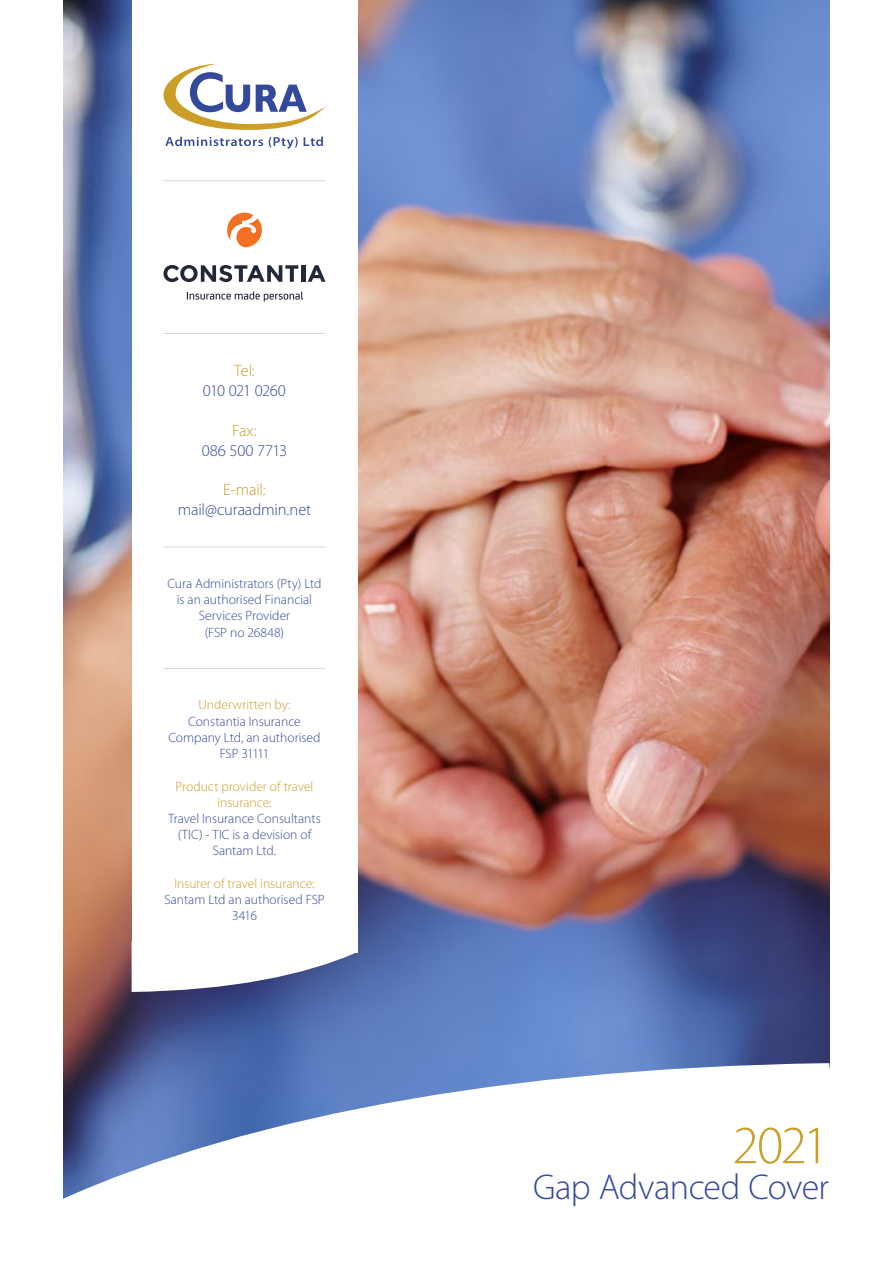
<style>
.page{position:relative;width:893px;height:1263px;background:#fff}
.page>*{position:absolute;margin:0;border:0;box-sizing:border-box;transform-origin:0 0}
.t1{font:300 54px "Myriad Pro";color:#cb9e27}
.t2{font:300 36px "Myriad Pro";letter-spacing:-.02em;color:#34499b}
.t3{font:300 16.5px "Myriad Pro";letter-spacing:-.01em;color:#34499b}
.t4{font:300 16.5px "Myriad Pro";letter-spacing:-.01em;color:#cb9e27}
.t5{font:300 16.5px "Myriad Pro";letter-spacing:-.04em;color:#34499b}
.t6{font:300 13.5px/16.2px "Myriad Pro";color:#34499b;text-align:center}
.t7{font:300 13.5px/16.2px "Myriad Pro";color:#cb9e27;text-align:center}
</style>
<div class="page">
<img style="left:64px;top:0;width:765px;height:1063px">
<svg style="left:63px;top:1063px;width:767px;height:136px"></svg>
<div style="left:132px;top:0;width:225px;height:952px;background:#fff"></div>
<svg style="left:165px;top:137px;width:158px;height:12px"></svg>
<svg style="left:163px;top:64px;width:162px;height:66px"></svg>
<svg style="left:132px;top:952px;width:225px;height:40px"></svg>
<hr style="left:163px;top:180px;width:162px;height:1px;background:#d6d9e5">
<hr style="left:163px;top:333px;width:162px;height:1px;background:#d6d9e5">
<hr style="left:163px;top:547px;width:162px;height:1px;background:#d6d9e5">
<hr style="left:163px;top:668px;width:162px;height:1px;background:#d6d9e5">
<hr style="left:301px;top:265px;width:4px;height:17px;background:#212938">
<svg style="left:308px;top:265px;width:17px;height:17px"></svg>
<svg style="left:163px;top:265px;width:135px;height:17px"></svg>
<svg style="left:227px;top:213px;width:35px;height:34px"></svg>
<svg style="left:187px;top:292px;width:116px;height:10px"></svg>
<p class="t4" style="left:234px;top:362px;width:22px">Tel:</p>
<p class="t5" style="left:203px;top:382px;width:85px">010 021 0260</p>
<p class="t4" style="left:232px;top:421px;width:26px">Fax:</p>
<p class="t3" style="left:202px;top:441px;width:87px">086 500 7713</p>
<p class="t4" style="left:223px;top:481px;width:44px">E-mail:</p>
<p class="t3" style="left:178px;top:500px;width:135px">mail@curaadmin.net</p>
<p class="t6" style="left:167px;top:576px;width:156px">Cura Administrators (Pty) Ltd is an authorised Financial<br>Services Provider<br>(FSP no 26848)</p>
<p class="t7" style="left:199px;top:697px;width:93px">Underwritten by:</p>
<p class="t6" style="left:168px;top:713px;width:154px">Constantia Insurance<br>Company Ltd, an authorised<br>FSP 31111</p>
<p class="t7" style="left:176px;top:778px;width:139px">Product provider of travel insurance:</p>
<p class="t6" style="left:168px;top:810px;width:154px">Travel Insurance Consultants (TIC) - TIC is a devision of<br>Santam Ltd.</p>
<p class="t7" style="left:174px;top:875px;width:142px">Insurer of travel insurance:</p>
<p class="t6" style="left:164px;top:891px;width:162px">Santam Ltd an authorised FSP<br>3416</p>
<h1 class="t1" style="left:732px;top:1115px;width:98px">2021</h1>
<h2 class="t2" style="left:533px;top:1167px;width:297px">Gap Advanced Cover</h2>
</div>
